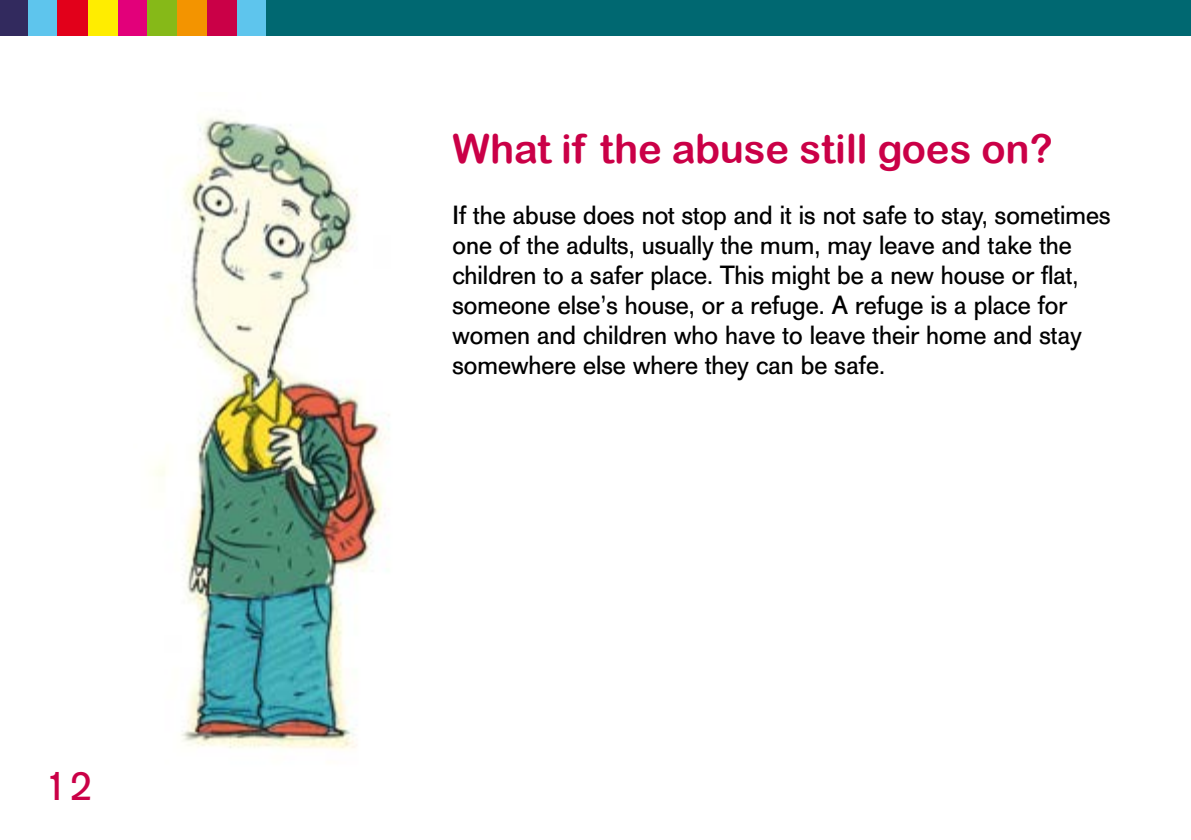
<style>
.page{position:relative;width:1191px;height:840px;background:#fff}
.page>*{position:absolute;margin:0;border:0;box-sizing:border-box;transform-origin:0 0}
.t1{font:40px "Arial Rounded MT Bold";color:#ca0047}
.t2{font:40px "AG Old Face";color:#ca0047}
.t3{font:26px/30px "AG Old Face";color:#000}
</style>
<div class="page">
<div style="left:295px;top:0;width:896px;height:35px;background:#006871"></div>
<img style="left:153px;top:117px;width:236px;height:633px">
<div style="left:0;top:0;width:30px;height:35px;background:#322a5e"></div>
<div style="left:29px;top:0;width:30px;height:35px;background:#5ec5ed"></div>
<div style="left:58px;top:0;width:30px;height:35px;background:#e2001a"></div>
<div style="left:88px;top:0;width:30px;height:35px;background:#ffed00"></div>
<div style="left:118px;top:0;width:31px;height:35px;background:#e2007a"></div>
<div style="left:147px;top:0;width:31px;height:35px;background:#86b918"></div>
<div style="left:177px;top:0;width:31px;height:35px;background:#f39400"></div>
<div style="left:208px;top:0;width:30px;height:35px;background:#ca0047"></div>
<div style="left:237px;top:0;width:30px;height:35px;background:#5ec5ed"></div>
<div style="left:266px;top:0;width:30px;height:35px;background:#006871"></div>
<h1 class="t2" style="left:43px;top:762px;width:51px">12</h1>
<h1 class="t1" style="left:452px;top:125px;width:601px">What if the abuse still goes on?</h1>
<p class="t3" style="left:452px;top:200px;width:659px">If the abuse does not stop and it is not safe to stay, sometimes one of the adults, usually the mum, may leave and take the children to a safer place. This might be a new house or flat, someone else’s house, or a refuge. A refuge is a place for women and children who have to leave their home and stay somewhere else where they can be safe.</p>
</div>
